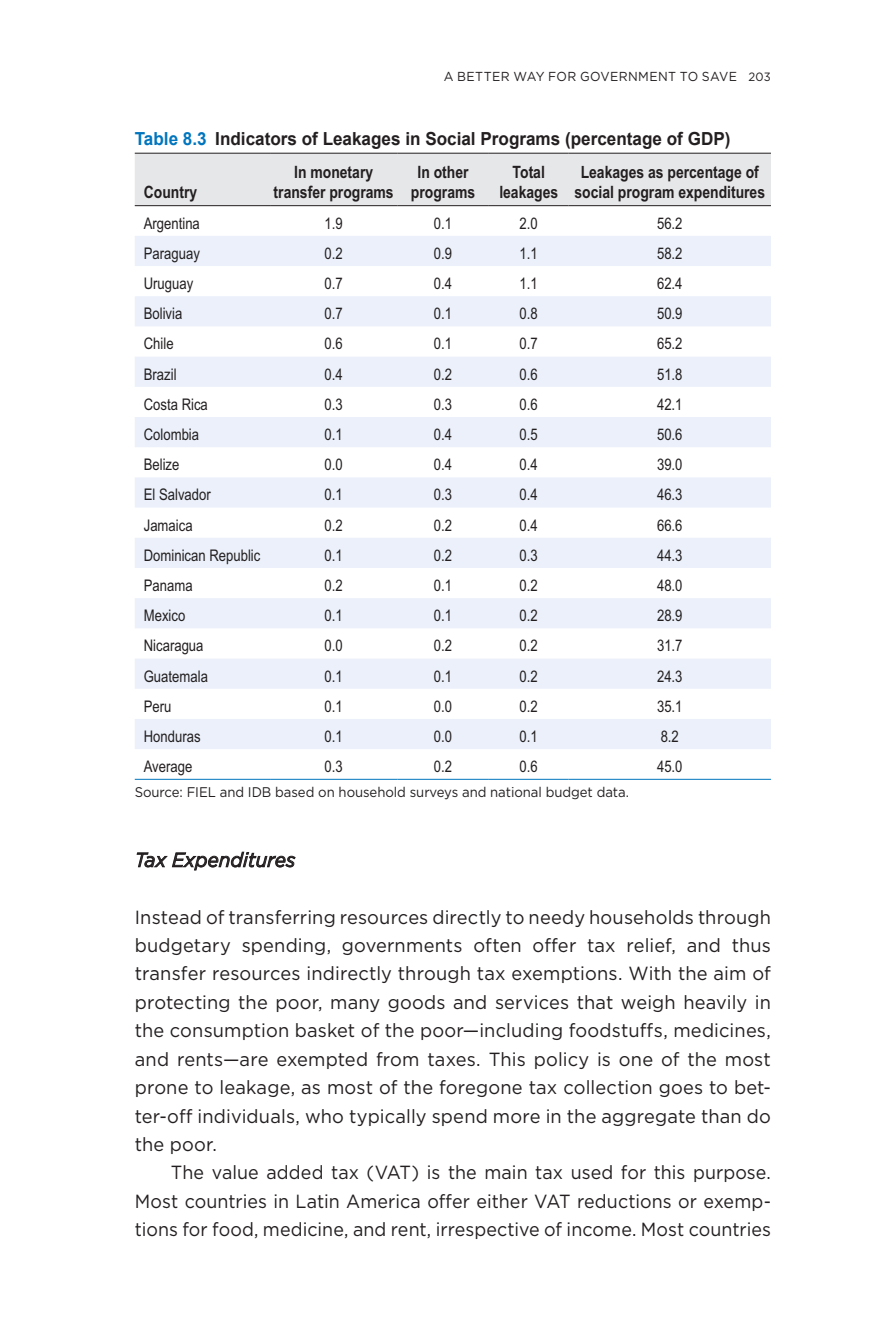
<style>
.page{position:relative;width:879px;height:1333px;background:#fff}
.page>*{position:absolute;margin:0;border:0;box-sizing:border-box;transform-origin:0 0}
.t1{font:italic 20px "Tdgtld Gsplcm Gotham";color:#231f20;scale:.95 1}
.t2{font:19px/28.4px "Pkfrbr Hhhhbh Gotham";letter-spacing:.005em;color:#231f20;text-align:justify;scale:.96 1}
.t3{font:19px/28.4px "Pkfrbr Hhhhbh Gotham";letter-spacing:.005em;color:#231f20;text-align:justify;scale:.94 1}
.t4{font:700 18px "Sgggtk Vmwpgh Arial";color:#231f20;scale:.95 1}
.t5{font:700 17px/20.4px "Skswlg Bvhngh Arial Narrow";color:#231f20;text-align:center}
.t6{font:16px "Grgpqg Nsnhcl Arial Narrow";color:#231f20}
.t7{font:14px "Pkfrbr Hhhhbh Gotham";letter-spacing:-.005em;color:#231f20;scale:.94 1}
.t8{font:13px "Pkfrbr Hhhhbh Gotham";letter-spacing:.025em;color:#231f20;scale:.95 1}
.s1{font-size:12px}
.s2{color:#0075be}
</style>
<div class="page">
<svg style="left:136px;top:851px;width:160px;height:19px"></svg>
<div style="left:135px;top:154px;width:636px;height:51px;background:#e6e7e9"></div>
<svg style="left:135px;top:236px;width:636px;height:513px;fill:#ebf0fa"></svg>
<hr style="left:135px;top:778px;width:135px;height:1px;background:#0075be">
<hr style="left:270px;top:778px;width:127px;height:1px;background:#0075be">
<hr style="left:397px;top:778px;width:92px;height:1px;background:#0075be">
<hr style="left:489px;top:778px;width:79px;height:1px;background:#0075be">
<hr style="left:568px;top:778px;width:203px;height:1px;background:#0075be">
<hr style="left:135px;top:153px;width:135px;height:1px;background:#231f20">
<hr style="left:270px;top:153px;width:127px;height:1px;background:#231f20">
<hr style="left:397px;top:153px;width:92px;height:1px;background:#231f20">
<hr style="left:489px;top:153px;width:79px;height:1px;background:#231f20">
<hr style="left:568px;top:153px;width:203px;height:1px;background:#231f20">
<hr style="left:135px;top:205px;width:135px;height:1px;background:#231f20">
<hr style="left:270px;top:205px;width:127px;height:1px;background:#231f20">
<hr style="left:397px;top:205px;width:92px;height:1px;background:#231f20">
<hr style="left:489px;top:205px;width:79px;height:1px;background:#231f20">
<hr style="left:568px;top:205px;width:203px;height:1px;background:#231f20">
<p class="t8" style="left:444px;top:68px;width:346px">A BETTER WAY FOR GOVERNMENT TO SAVE <span class="s1">203</span></p>
<p class="t4" style="left:135px;top:127px;width:628px"><span class="s2">Table 8.3</span> Indicators of Leakages in Social Programs (percentage of GDP)</p>
<p class="t5" style="left:144px;top:181px;width:55px">Country</p>
<p class="t5" style="left:274px;top:161px;width:122px">In monetary transfer programs</p>
<p class="t5" style="left:411px;top:161px;width:66px">In other programs</p>
<p class="t5" style="left:499px;top:161px;width:60px">Total leakages</p>
<p class="t5" style="left:574px;top:161px;width:192px">Leakages as percentage of social program expenditures</p>
<p class="t6" style="left:144px;top:211px;width:58px">Argentina</p>
<p class="t6" style="left:324px;top:211px;width:20px">1.9</p>
<p class="t6" style="left:434px;top:211px;width:20px">0.1</p>
<p class="t6" style="left:520px;top:211px;width:20px">2.0</p>
<p class="t6" style="left:657px;top:211px;width:27px">56.2</p>
<p class="t6" style="left:144px;top:241px;width:58px">Paraguay</p>
<p class="t6" style="left:324px;top:241px;width:20px">0.2</p>
<p class="t6" style="left:434px;top:241px;width:20px">0.9</p>
<p class="t6" style="left:520px;top:241px;width:20px">1.1</p>
<p class="t6" style="left:657px;top:241px;width:27px">58.2</p>
<p class="t6" style="left:144px;top:272px;width:51px">Uruguay</p>
<p class="t6" style="left:324px;top:272px;width:20px">0.7</p>
<p class="t6" style="left:434px;top:272px;width:20px">0.4</p>
<p class="t6" style="left:520px;top:272px;width:20px">1.1</p>
<p class="t6" style="left:657px;top:272px;width:27px">62.4</p>
<p class="t6" style="left:144px;top:302px;width:40px">Bolivia</p>
<p class="t6" style="left:324px;top:302px;width:20px">0.7</p>
<p class="t6" style="left:434px;top:302px;width:20px">0.1</p>
<p class="t6" style="left:520px;top:302px;width:20px">0.8</p>
<p class="t6" style="left:657px;top:302px;width:27px">50.9</p>
<p class="t6" style="left:144px;top:332px;width:31px">Chile</p>
<p class="t6" style="left:324px;top:332px;width:20px">0.6</p>
<p class="t6" style="left:434px;top:332px;width:20px">0.1</p>
<p class="t6" style="left:520px;top:332px;width:20px">0.7</p>
<p class="t6" style="left:657px;top:332px;width:27px">65.2</p>
<p class="t6" style="left:144px;top:362px;width:34px">Brazil</p>
<p class="t6" style="left:324px;top:362px;width:20px">0.4</p>
<p class="t6" style="left:434px;top:362px;width:20px">0.2</p>
<p class="t6" style="left:520px;top:362px;width:20px">0.6</p>
<p class="t6" style="left:657px;top:362px;width:27px">51.8</p>
<p class="t6" style="left:144px;top:392px;width:66px">Costa Rica</p>
<p class="t6" style="left:324px;top:392px;width:20px">0.3</p>
<p class="t6" style="left:434px;top:392px;width:20px">0.3</p>
<p class="t6" style="left:520px;top:392px;width:20px">0.6</p>
<p class="t6" style="left:657px;top:392px;width:27px">42.1</p>
<p class="t6" style="left:144px;top:422px;width:57px">Colombia</p>
<p class="t6" style="left:324px;top:422px;width:20px">0.1</p>
<p class="t6" style="left:434px;top:422px;width:20px">0.4</p>
<p class="t6" style="left:520px;top:422px;width:20px">0.5</p>
<p class="t6" style="left:657px;top:422px;width:27px">50.6</p>
<p class="t6" style="left:144px;top:453px;width:37px">Belize</p>
<p class="t6" style="left:324px;top:453px;width:20px">0.0</p>
<p class="t6" style="left:434px;top:453px;width:20px">0.4</p>
<p class="t6" style="left:520px;top:453px;width:20px">0.4</p>
<p class="t6" style="left:657px;top:453px;width:27px">39.0</p>
<p class="t6" style="left:144px;top:483px;width:69px">El Salvador</p>
<p class="t6" style="left:324px;top:483px;width:20px">0.1</p>
<p class="t6" style="left:434px;top:483px;width:20px">0.3</p>
<p class="t6" style="left:520px;top:483px;width:20px">0.4</p>
<p class="t6" style="left:657px;top:483px;width:27px">46.3</p>
<p class="t6" style="left:144px;top:513px;width:50px">Jamaica</p>
<p class="t6" style="left:324px;top:513px;width:20px">0.2</p>
<p class="t6" style="left:434px;top:513px;width:20px">0.2</p>
<p class="t6" style="left:520px;top:513px;width:20px">0.4</p>
<p class="t6" style="left:657px;top:513px;width:27px">66.6</p>
<p class="t6" style="left:144px;top:543px;width:118px">Dominican Republic</p>
<p class="t6" style="left:324px;top:543px;width:20px">0.1</p>
<p class="t6" style="left:434px;top:543px;width:20px">0.2</p>
<p class="t6" style="left:520px;top:543px;width:20px">0.3</p>
<p class="t6" style="left:657px;top:543px;width:27px">44.3</p>
<p class="t6" style="left:144px;top:573px;width:50px">Panama</p>
<p class="t6" style="left:324px;top:573px;width:20px">0.2</p>
<p class="t6" style="left:434px;top:573px;width:20px">0.1</p>
<p class="t6" style="left:520px;top:573px;width:20px">0.2</p>
<p class="t6" style="left:657px;top:573px;width:27px">48.0</p>
<p class="t6" style="left:144px;top:603px;width:43px">Mexico</p>
<p class="t6" style="left:324px;top:603px;width:20px">0.1</p>
<p class="t6" style="left:434px;top:603px;width:20px">0.1</p>
<p class="t6" style="left:520px;top:603px;width:20px">0.2</p>
<p class="t6" style="left:657px;top:603px;width:27px">28.9</p>
<p class="t6" style="left:144px;top:634px;width:61px">Nicaragua</p>
<p class="t6" style="left:324px;top:634px;width:20px">0.0</p>
<p class="t6" style="left:434px;top:634px;width:20px">0.2</p>
<p class="t6" style="left:520px;top:634px;width:20px">0.2</p>
<p class="t6" style="left:657px;top:634px;width:27px">31.7</p>
<p class="t6" style="left:144px;top:664px;width:66px">Guatemala</p>
<p class="t6" style="left:324px;top:664px;width:20px">0.1</p>
<p class="t6" style="left:434px;top:664px;width:20px">0.1</p>
<p class="t6" style="left:520px;top:664px;width:20px">0.2</p>
<p class="t6" style="left:657px;top:664px;width:27px">24.3</p>
<p class="t6" style="left:144px;top:694px;width:29px">Peru</p>
<p class="t6" style="left:324px;top:694px;width:20px">0.1</p>
<p class="t6" style="left:434px;top:694px;width:20px">0.0</p>
<p class="t6" style="left:520px;top:694px;width:20px">0.2</p>
<p class="t6" style="left:657px;top:694px;width:27px">35.1</p>
<p class="t6" style="left:144px;top:724px;width:58px">Honduras</p>
<p class="t6" style="left:324px;top:724px;width:20px">0.1</p>
<p class="t6" style="left:434px;top:724px;width:20px">0.0</p>
<p class="t6" style="left:520px;top:724px;width:20px">0.1</p>
<p class="t6" style="left:661px;top:724px;width:20px">8.2</p>
<p class="t6" style="left:144px;top:754px;width:50px">Average</p>
<p class="t6" style="left:324px;top:754px;width:20px">0.3</p>
<p class="t6" style="left:434px;top:754px;width:20px">0.2</p>
<p class="t6" style="left:520px;top:754px;width:20px">0.6</p>
<p class="t6" style="left:657px;top:754px;width:27px">45.0</p>
<p class="t7" style="left:135px;top:782px;width:527px">Source: FIEL and IDB based on household surveys and national budget data.</p>
<p class="t1" style="left:135px;top:846px;width:171px">Tax Expenditures</p>
<p class="t2" style="left:135px;top:902px;width:664px">Instead of transferring resources directly to needy households through budgetary spending, governments often offer tax relief, and thus transfer resources indirectly through tax exemptions. With the aim of protecting the poor, many goods and services that weigh heavily in the consumption basket of the poor—including foodstuffs, medicines, and rents—are exempted from taxes. This policy is one of the most prone to leakage, as most of the foregone tax collection goes to bet&shy;ter-off individuals, who typically spend more in the aggregate than do the poor.</p>
<p class="t3" style="left:135px;top:1157px;width:678px;text-indent:36px">The value added tax (VAT) is the main tax used for this purpose.<br>Most countries in Latin America offer either VAT reductions or exemp&shy;tions for food, medicine, and rent, irrespective of income. Most countries</p>
</div>
